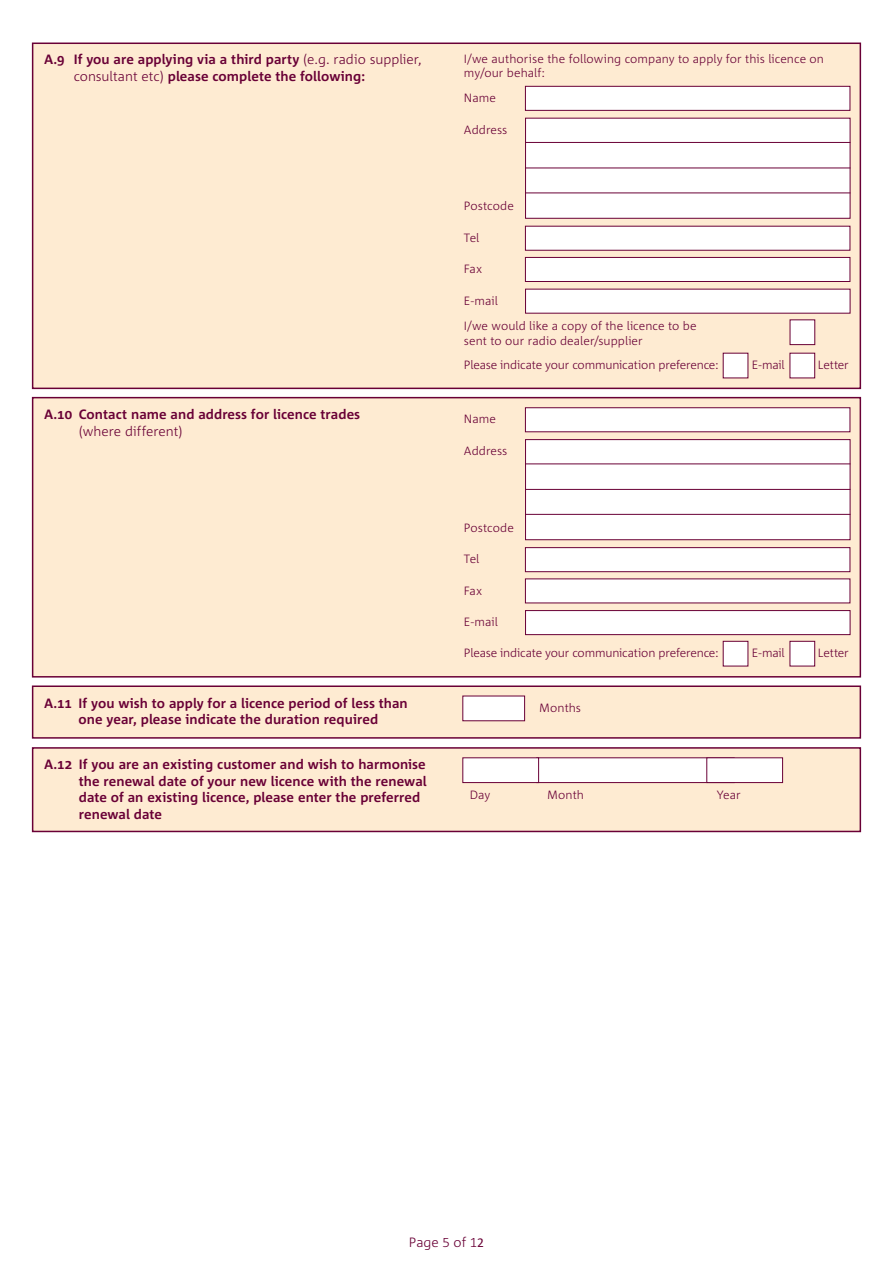
<style>
.page{position:relative;width:893px;height:1263px;background:#fff}
.page>*{position:absolute;margin:0;border:0;box-sizing:border-box;transform-origin:0 0}
.t1{font:700 13.5px/16.5px "Corpid";letter-spacing:.005em;color:#690036}
.t2{font:300 13.5px "Corpid";color:#690036}
.t3{font:300 12px/25.8px "Corpid";color:#690036}
.s1{font-weight:300}
.s2{font-family:"Corpid Caps"}
.s3{font-family:"Calibri";font-weight:400}
</style>
<div class="page">
<div style="left:32px;top:43px;width:829px;height:346px;background:#feebd2;border:2px solid #690036"></div>
<div style="left:525px;top:118px;width:325px;height:101px;background:#fff;border:1px solid #690036"></div>
<hr style="left:525px;top:142px;width:325px;height:1px;background:#690036">
<hr style="left:525px;top:168px;width:325px;height:1px;background:#690036">
<hr style="left:525px;top:193px;width:325px;height:1px;background:#690036">
<div style="left:525px;top:226px;width:325px;height:25px;background:#fff"></div>
<div style="left:525px;top:257px;width:325px;height:25px;background:#fff;border:1px solid #690036"></div>
<div style="left:525px;top:289px;width:325px;height:25px;background:#fff"></div>
<div style="left:790px;top:319px;width:25px;height:26px;background:#fff"></div>
<div style="left:525px;top:86px;width:325px;height:25px;background:#fff;border:1px solid #690036"></div>
<div style="left:723px;top:353px;width:25px;height:25px;background:#fff"></div>
<div style="left:790px;top:353px;width:25px;height:25px;background:#fff"></div>
<div style="left:32px;top:685px;width:829px;height:54px;background:#feebd2;border:2px solid #690036"></div>
<div style="left:462px;top:696px;width:63px;height:25px;background:#fff"></div>
<div style="left:32px;top:747px;width:829px;height:85px;background:#feebd2;border:2px solid #690036"></div>
<div style="left:536px;top:757px;width:199px;height:26px;background:#fff;border:1px solid #690036"></div>
<div style="left:706px;top:757px;width:77px;height:26px;background:#fff;border:1px solid #690036"></div>
<div style="left:462px;top:757px;width:77px;height:26px;background:#fff;border:1px solid #690036"></div>
<div style="left:32px;top:397px;width:829px;height:280px;background:#feebd2;border:2px solid #690036"></div>
<div style="left:525px;top:439px;width:325px;height:101px;background:#fff;border:1px solid #690036"></div>
<hr style="left:525px;top:463px;width:325px;height:1px;background:#690036">
<hr style="left:525px;top:489px;width:325px;height:1px;background:#690036">
<hr style="left:525px;top:514px;width:325px;height:1px;background:#690036">
<div style="left:525px;top:547px;width:325px;height:25px;background:#fff;border:1px solid #690036"></div>
<div style="left:525px;top:578px;width:325px;height:25px;background:#fff"></div>
<div style="left:525px;top:610px;width:325px;height:25px;background:#fff;border:1px solid #690036"></div>
<div style="left:723px;top:641px;width:25px;height:25px;background:#fff"></div>
<div style="left:790px;top:641px;width:25px;height:25px;background:#fff;border:1px solid #690036"></div>
<div style="left:525px;top:407px;width:325px;height:25px;background:#fff;border:1px solid #690036"></div>
<p class="t1" style="left:74px;top:51px;width:349px;text-indent:-30px">A.9 If you are applying via a third party <span class="s1">(e.g. radio supplier, consultant etc)</span> please complete the following:</p>
<p class="t1" style="left:44px;top:407px;width:318px">A.10 Contact name and address for licence trades</p>
<p class="t2" style="left:79px;top:424px;width:105px">(where different)</p>
<p class="t3" style="left:464px;top:52px;width:362px;line-height:14.4px">I/we authorise the following company to apply for this licence on my/our behalf:</p>
<p class="t3" style="left:464px;top:85px;width:34px">Name</p>
<p class="t3" style="left:464px;top:117px;width:45px">Address</p>
<p class="t3" style="left:464px;top:193px;width:51px">Postcode</p>
<p class="t3" style="left:464px;top:225px;width:17px">Tel</p>
<p class="t3" style="left:464px;top:256px;width:20px">Fax</p>
<p class="t3" style="left:464px;top:288px;width:234px">E-mail<br>I/we would like a copy of the licence to be</p>
<p class="t3" style="left:464px;top:328px;width:180px">sent to our radio dealer/supplier</p>
<p class="t3" style="left:464px;top:352px;width:256px">Please indicate your communication preference:</p>
<p class="t3" style="left:752px;top:352px;width:34px">E-mail</p>
<p class="t3" style="left:818px;top:352px;width:32px">Letter</p>
<p class="t3" style="left:464px;top:406px;width:34px">Name</p>
<p class="t3" style="left:464px;top:438px;width:45px">Address</p>
<p class="t3" style="left:464px;top:515px;width:51px">Postcode</p>
<p class="t3" style="left:464px;top:546px;width:17px">Tel</p>
<p class="t3" style="left:464px;top:578px;width:20px">Fax</p>
<p class="t3" style="left:464px;top:609px;width:35px">E-mail</p>
<p class="t3" style="left:464px;top:640px;width:256px">Please indicate your communication preference:</p>
<p class="t3" style="left:752px;top:640px;width:34px">E-mail</p>
<p class="t3" style="left:818px;top:640px;width:32px">Letter</p>
<p class="t1" style="left:44px;top:695px;width:365px;text-align:center">A.11 If you wish to apply for a licence period of less than one year, please indicate the duration required</p>
<p class="t3" style="left:539px;top:695px;width:43px">Months</p>
<p class="t1" style="left:79px;top:757px;width:349px;text-indent:-35px">A.12 If you are an existing customer and wish to harmonise the renewal date of your new licence with the renewal date of an existing licence, please enter the preferred renewal date</p>
<p class="t3" style="left:470px;top:782px;width:22px">Day</p>
<p class="t3" style="left:547px;top:782px;width:38px">Month</p>
<p class="t3" style="left:717px;top:782px;width:25px">Year</p>
<p class="t2" style="left:409px;top:1235px;width:77px">Page <span class="s2">5</span> of <span class="s2">1</span><span class="s3">2</span></p>
</div>
